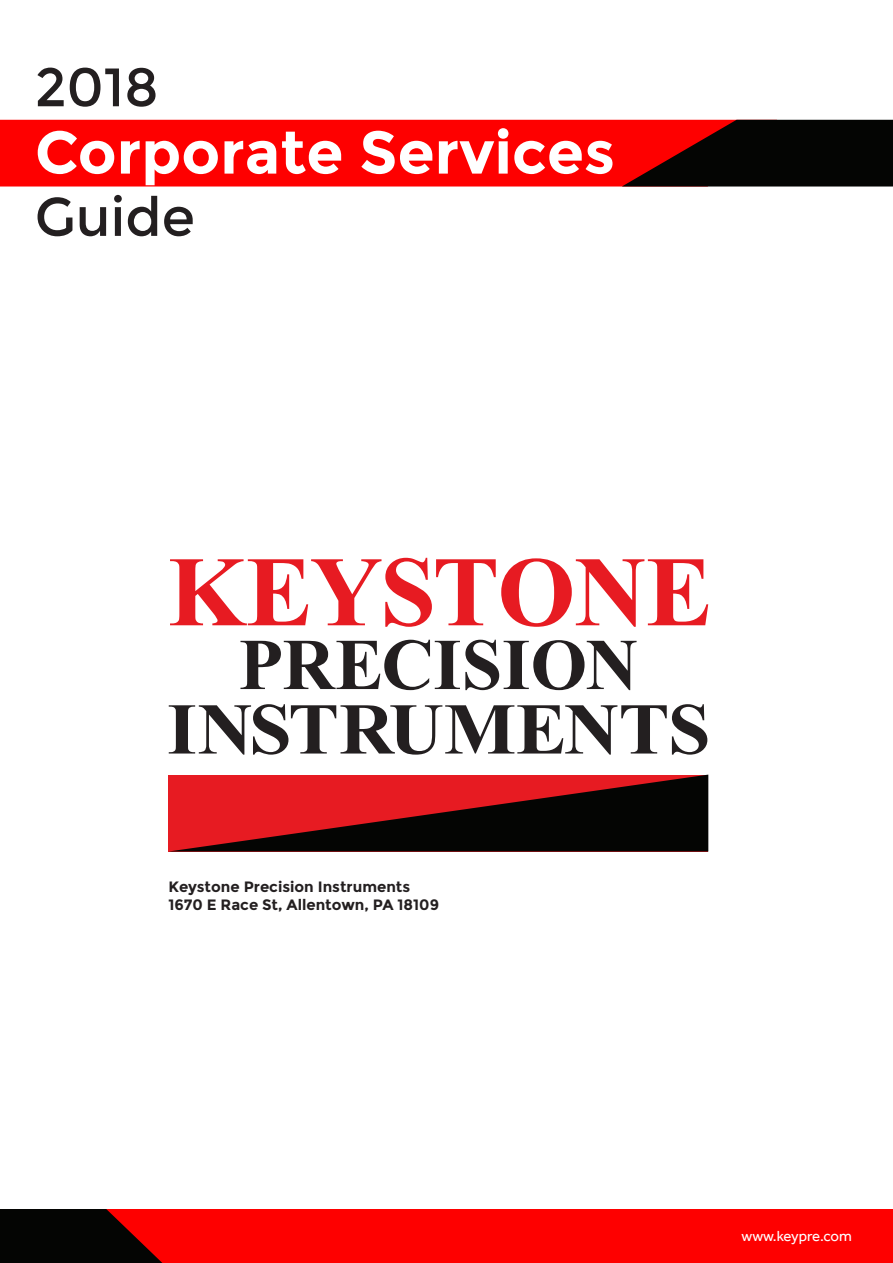
<style>
.page{position:relative;width:893px;height:1263px;background:#fff}
.page>*{position:absolute;margin:0;border:0;box-sizing:border-box;transform-origin:0 0}
.Category_3{font:700 60px "Montserrat";color:#fff}
.Category_2_Toc{font:54px "Montserrat";color:#231f20}
.Category_3-2{font:700 15px "Montserrat";color:#231f20}
.General_Infos{font:15px "Effra";color:#fff}
</style>
<div class="page">
<div style="left:0;top:120px;width:622px;height:66px;background:#fe0000"></div>
<svg style="left:0;top:1209px;width:893px;height:54px;background:#d80000"></svg>
<svg style="left:168px;top:775px;width:540px;height:76px;background:#771012"></svg>
<svg style="left:170px;top:558px;width:538px;height:69px"></svg>
<svg style="left:240px;top:640px;width:397px;height:50px"></svg>
<svg style="left:169px;top:704px;width:538px;height:51px"></svg>
<svg style="left:622px;top:120px;width:271px;height:66px;background:#390302"></svg>
<p class="Category_2_Toc" style="left:35px;top:56px;width:125px">2018</p>
<p class="Category_3" style="left:35px;top:117px;width:582px">Corporate Services</p>
<p class="Category_2_Toc" style="left:35px;top:186px;width:162px">Guide</p>
<p class="Category_3-2" style="left:168px;top:877px;width:243px">Keystone Precision Instruments</p>
<p class="Category_3-2" style="left:168px;top:895px;width:272px">1670 E Race St, Allentown, PA 18109</p>
<p class="General_Infos" style="left:741px;top:1227px;width:112px">www.keypre.com</p>
</div>
